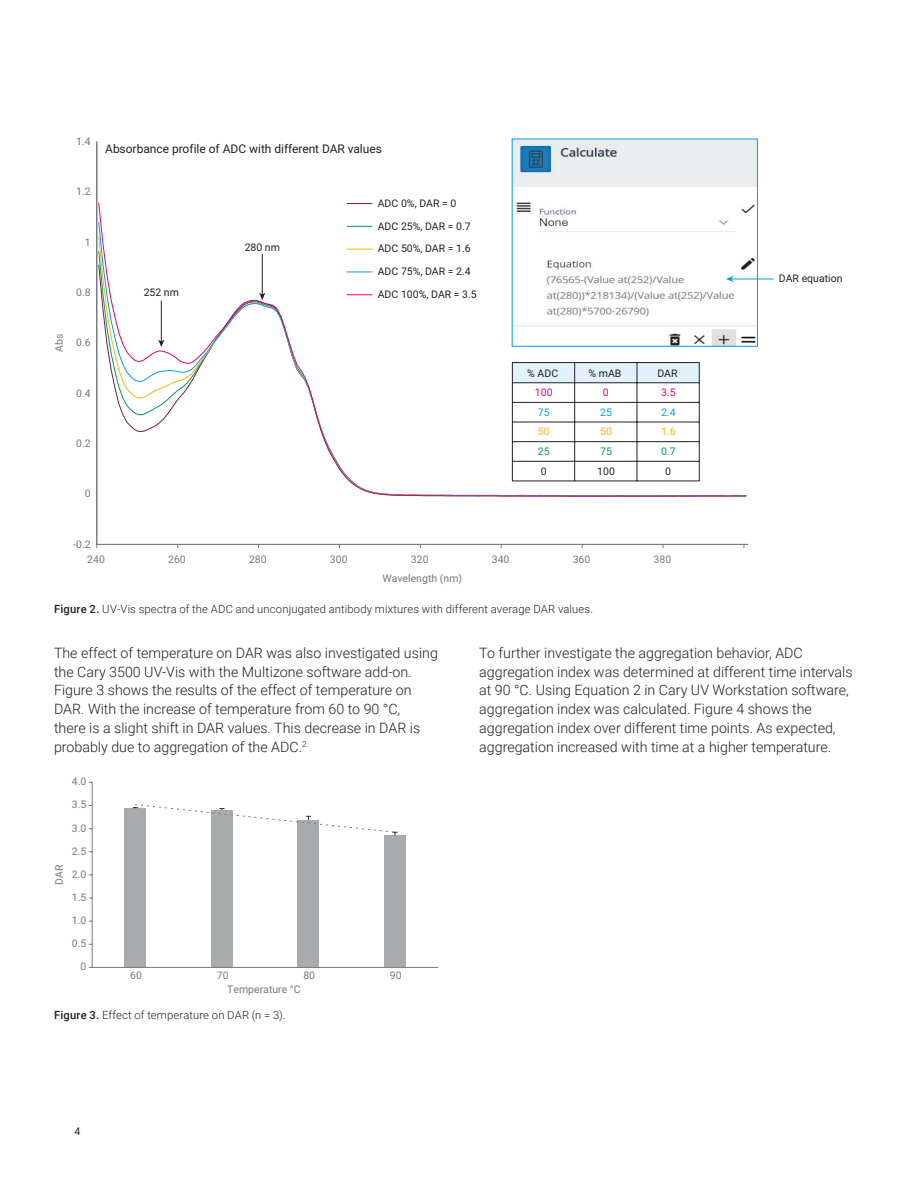
<style>
.page{position:relative;width:918px;height:1188px;background:#fff}
.page>*{position:absolute;margin:0;border:0;box-sizing:border-box;transform-origin:0 0}
.Text{font:300 14.25px/18.8px "Roboto";color:#231f20}
.t1{font:12px "Roboto";color:#231f20}
.t2{font:300 11.25px "Roboto";letter-spacing:.015em;color:#231f20}
.t3{font:10.5px "Roboto";color:#76787b}
.t4{font:10.5px/22.8px "Roboto";color:#231f20}
.t5{font:10.5px "Roboto";color:#e4036f}
.t6{font:10.5px "Roboto";color:#00a1e3}
.t7{font:10.5px "Roboto";color:#fbb416}
.t8{font:10.5px "Roboto";color:#00a049}
.s1{font-weight:500}
</style>
<div class="page">
<div style="left:125px;top:808px;width:21px;height:159px;background:#a8abac"></div>
<div style="left:211px;top:810px;width:22px;height:157px;background:#a8abac"></div>
<div style="left:298px;top:820px;width:21px;height:147px;background:#a8abac"></div>
<div style="left:384px;top:835px;width:22px;height:132px;background:#a8abac"></div>
<hr style="left:92px;top:782px;width:1px;height:185px;background:#787d83">
<hr style="left:92px;top:967px;width:346px;height:1px;background:#787d83">
<svg style="left:133px;top:804px;width:265px;height:31px"></svg>
<svg style="left:96px;top:141px;width:652px;height:408px"></svg>
<svg style="left:98px;top:202px;width:649px;height:295px"></svg>
<svg style="left:347px;top:203px;width:25px;height:1px"></svg>
<svg style="left:347px;top:226px;width:25px;height:1px"></svg>
<svg style="left:347px;top:249px;width:25px;height:1px"></svg>
<svg style="left:347px;top:272px;width:25px;height:1px"></svg>
<svg style="left:347px;top:294px;width:25px;height:1px"></svg>
<hr style="left:262px;top:254px;width:1px;height:41px;background:#231f20">
<svg style="left:259px;top:293px;width:6px;height:7px"></svg>
<hr style="left:161px;top:301px;width:1px;height:41px;background:#231f20">
<svg style="left:158px;top:340px;width:6px;height:7px"></svg>
<img style="left:514px;top:141px;width:242px;height:204px">
<div style="left:512px;top:139px;width:246px;height:208px;border:1px solid #00a1e3"></div>
<div style="left:557px;top:158px;width:105px;height:28px;background:#ebedef"></div>
<hr style="left:731px;top:279px;width:43px;height:1px;background:#00a1e3">
<svg style="left:726px;top:276px;width:7px;height:6px"></svg>
<hr style="left:512px;top:481px;width:63px;height:1px;background:#231f20">
<hr style="left:575px;top:481px;width:62px;height:1px;background:#231f20">
<hr style="left:637px;top:481px;width:62px;height:1px;background:#231f20">
<hr style="left:512px;top:362px;width:63px;height:1px;background:#231f20">
<hr style="left:575px;top:362px;width:62px;height:1px;background:#231f20">
<hr style="left:637px;top:362px;width:62px;height:1px;background:#231f20">
<svg style="left:512px;top:363px;width:188px;height:118px"></svg>
<hr style="left:512px;top:383px;width:63px;height:1px;background:#231f20">
<hr style="left:575px;top:383px;width:62px;height:1px;background:#231f20">
<hr style="left:637px;top:383px;width:62px;height:1px;background:#231f20">
<p class="t3" style="left:76px;top:134px;width:16px">1.4</p>
<p class="t3" style="left:76px;top:184px;width:16px">1.2</p>
<p class="t3" style="left:85px;top:234px;width:7px">1</p>
<p class="t3" style="left:76px;top:285px;width:16px">0.8</p>
<p class="t3" style="left:52px;top:352px;width:20px;rotate:-90deg">Abs</p>
<p class="t3" style="left:76px;top:335px;width:16px">0.6</p>
<p class="t3" style="left:76px;top:386px;width:16px">0.4</p>
<p class="t1" style="left:105px;top:140px;width:278px">Absorbance profile of ADC with different DAR values</p>
<p class="t4" style="left:144px;top:280px;width:37px">252 nm</p>
<p class="t4" style="left:245px;top:235px;width:37px">280 nm</p>
<p class="t4" style="left:378px;top:191px;width:100px">ADC 0%, DAR = 0<br>ADC 25%, DAR = 0.7<br>ADC 50%, DAR = 1.6<br>ADC 75%, DAR = 2.4<br>ADC 100%, DAR = 3.5</p>
<p class="t3" style="left:76px;top:436px;width:16px">0.2</p>
<p class="t3" style="left:85px;top:486px;width:7px">0</p>
<p class="t4" style="left:527px;top:361px;width:32px">% ADC</p>
<p class="t4" style="left:589px;top:361px;width:34px">% mAB</p>
<p class="t4" style="left:658px;top:361px;width:22px">DAR</p>
<p class="t5" style="left:535px;top:385px;width:19px">100</p>
<p class="t5" style="left:603px;top:385px;width:7px">0</p>
<p class="t5" style="left:661px;top:385px;width:16px">3.5</p>
<p class="t6" style="left:538px;top:405px;width:13px">75</p>
<p class="t6" style="left:600px;top:405px;width:13px">25</p>
<p class="t6" style="left:661px;top:405px;width:16px">2.4</p>
<p class="t7" style="left:538px;top:424px;width:13px">50</p>
<p class="t7" style="left:600px;top:424px;width:13px">50</p>
<p class="t7" style="left:661px;top:424px;width:16px">1.6</p>
<p class="t8" style="left:538px;top:444px;width:13px">25</p>
<p class="t8" style="left:600px;top:444px;width:13px">75</p>
<p class="t8" style="left:661px;top:444px;width:16px">0.7</p>
<p class="t4" style="left:541px;top:459px;width:7px">0</p>
<p class="t4" style="left:597px;top:459px;width:19px">100</p>
<p class="t4" style="left:665px;top:459px;width:7px">0</p>
<p class="t3" style="left:73px;top:537px;width:19px">-0.2</p>
<p class="t3" style="left:87px;top:552px;width:19px">240</p>
<p class="t3" style="left:168px;top:552px;width:19px">260</p>
<p class="t3" style="left:249px;top:552px;width:19px">280</p>
<p class="t3" style="left:330px;top:552px;width:19px">300</p>
<p class="t3" style="left:411px;top:552px;width:19px">320</p>
<p class="t3" style="left:492px;top:552px;width:19px">340</p>
<p class="t3" style="left:573px;top:552px;width:19px">360</p>
<p class="t3" style="left:654px;top:552px;width:19px">380</p>
<p class="t3" style="left:383px;top:571px;width:81px">Wavelength (nm)</p>
<p class="t2" style="left:54px;top:601px;width:541px"><span class="s1">Figure 2.</span> UV-Vis spectra of the ADC and unconjugated antibody mixtures with different average DAR values.</p>
<p class="t4" style="left:779px;top:266px;width:65px">DAR equation</p>
<p class="Text" style="left:54px;top:643px;width:385px">The effect of temperature on DAR was also investigated using the Cary 3500 UV-Vis with the Multizone software add-on.<br>Figure 3 shows the results of the effect of temperature on DAR. With the increase of temperature from 60 to 90 °C,<br>there is a slight shift in DAR values. This decrease in DAR is probably due to aggregation of the ADC.<sup>2</sup></p>
<p class="t3" style="left:72px;top:774px;width:16px">4.0</p>
<p class="t3" style="left:72px;top:797px;width:16px">3.5</p>
<p class="t3" style="left:72px;top:821px;width:16px">3.0</p>
<p class="t3" style="left:52px;top:885px;width:22px;rotate:-90deg">DAR</p>
<p class="t3" style="left:72px;top:844px;width:16px">2.5</p>
<p class="t3" style="left:72px;top:867px;width:16px">2.0</p>
<p class="t3" style="left:72px;top:890px;width:16px">1.5</p>
<p class="t3" style="left:72px;top:913px;width:16px">1.0</p>
<p class="t3" style="left:72px;top:936px;width:16px">0.5</p>
<p class="t3" style="left:80px;top:959px;width:7px">0</p>
<p class="t3" style="left:130px;top:968px;width:13px">60</p>
<p class="t3" style="left:217px;top:968px;width:13px">70</p>
<p class="t3" style="left:303px;top:968px;width:13px">80</p>
<p class="t3" style="left:390px;top:968px;width:13px">90</p>
<p class="t3" style="left:227px;top:982px;width:75px">Temperature °C</p>
<p class="t2" style="left:54px;top:1007px;width:233px"><span class="s1">Figure 3.</span> Effect of temperature on DAR (n = 3).</p>
<p class="t4" style="left:75px;top:1120px;width:7px">4</p>
<p class="Text" style="left:479px;top:643px;width:375px">To further investigate the aggregation behavior, ADC aggregation index was determined at different time intervals at 90 °C. Using Equation 2 in Cary UV Workstation software, aggregation index was calculated. Figure 4 shows the aggregation index over different time points. As expected, aggregation increased with time at a higher temperature.</p>
</div>
